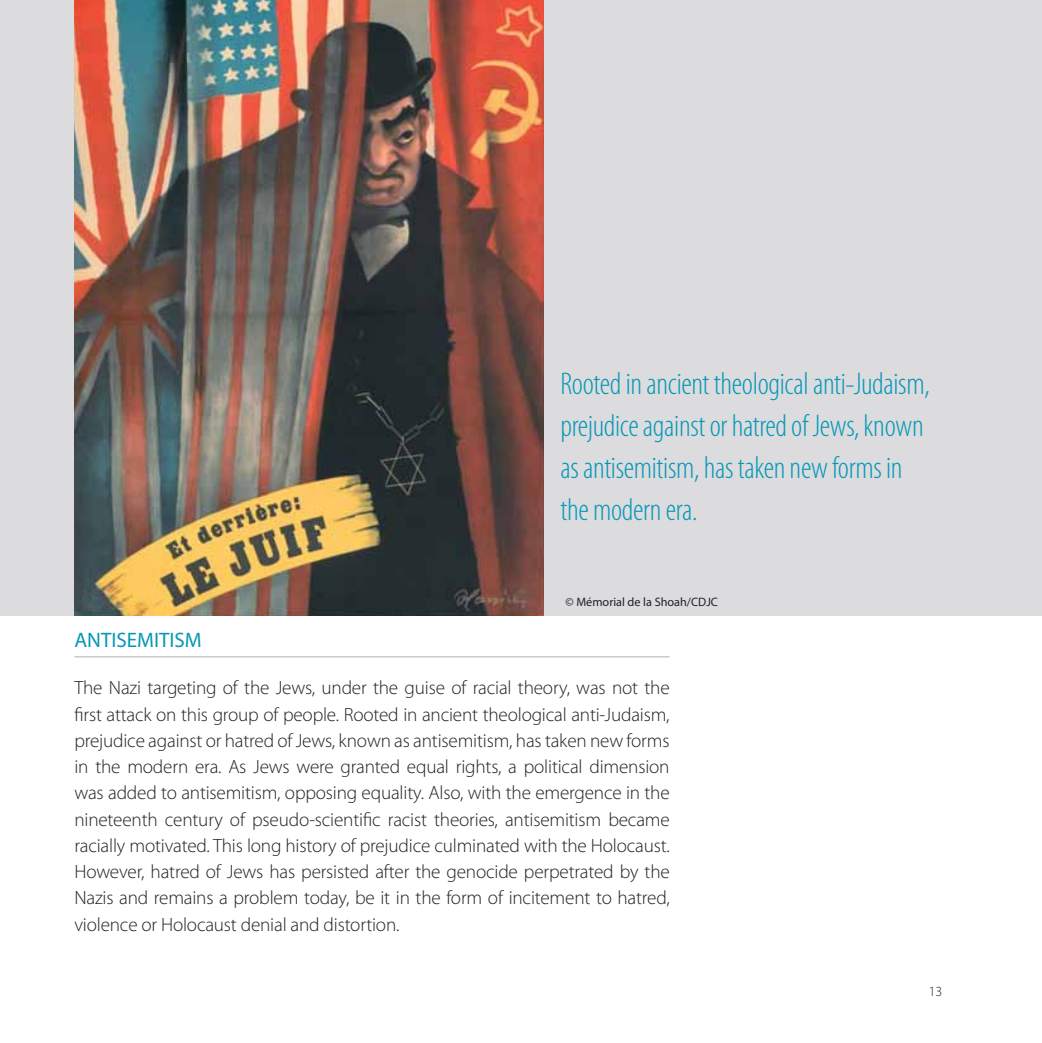
<style>
.page{position:relative;width:1042px;height:1043px;background:#fff}
.page>*{position:absolute;margin:0;border:0;box-sizing:border-box;transform-origin:0 0}
.t1{font:300 condensed 31.5px/42px "Myriad Pro";letter-spacing:-.01em;color:#0898b6}
.t2{font:21px "Myriad Pro";color:#0898b6}
.t3{font:300 19.25px/26.2px "Myriad Pro";letter-spacing:-.01em;color:#231f20;text-align:justify}
.t4{font:300 14px "Myriad Pro";color:#231f20}
.t5{font:12.25px "Myriad Pro";color:#231f20}
</style>
<div class="page">
<div style="left:0;top:0;width:1041px;height:615px;background:#dcdcdf"></div>
<hr style="left:74px;top:656px;width:595px;height:1px;background:#abaeb6">
<img style="left:74px;top:0;width:470px;height:615px">
<h1 class="t1" style="left:560px;top:364px;width:371px">Rooted in ancient theological anti-Judaism, prejudice against or hatred of Jews, known as antisemitism, has taken new forms in the modern era.</h1>
<p class="t2" style="left:74px;top:631px;width:129px">ANTISEMITISM</p>
<p class="t5" style="left:565px;top:597px;width:154px">© Mémorial de la Shoah/CDJC</p>
<p class="t3" style="left:74px;top:676px;width:597px">The Nazi targeting of the Jews, under the guise of racial theory, was not the first attack on this group of people. Rooted in ancient theological anti-Judaism, prejudice against or hatred of Jews, known as antisemitism, has taken new forms in the modern era. As Jews were granted equal rights, a political dimension was added to antisemitism, opposing equality. Also, with the emergence in the nineteenth century of pseudo-scientific racist theories, antisemitism became racially motivated. This long history of prejudice culminated with the Holocaust.<br>However, hatred of Jews has persisted after the genocide perpetrated by the Nazis and remains a problem today, be it in the form of incitement to hatred, violence or Holocaust denial and distortion.</p>
<p class="t4" style="left:928px;top:986px;width:15px">13</p>
</div>
